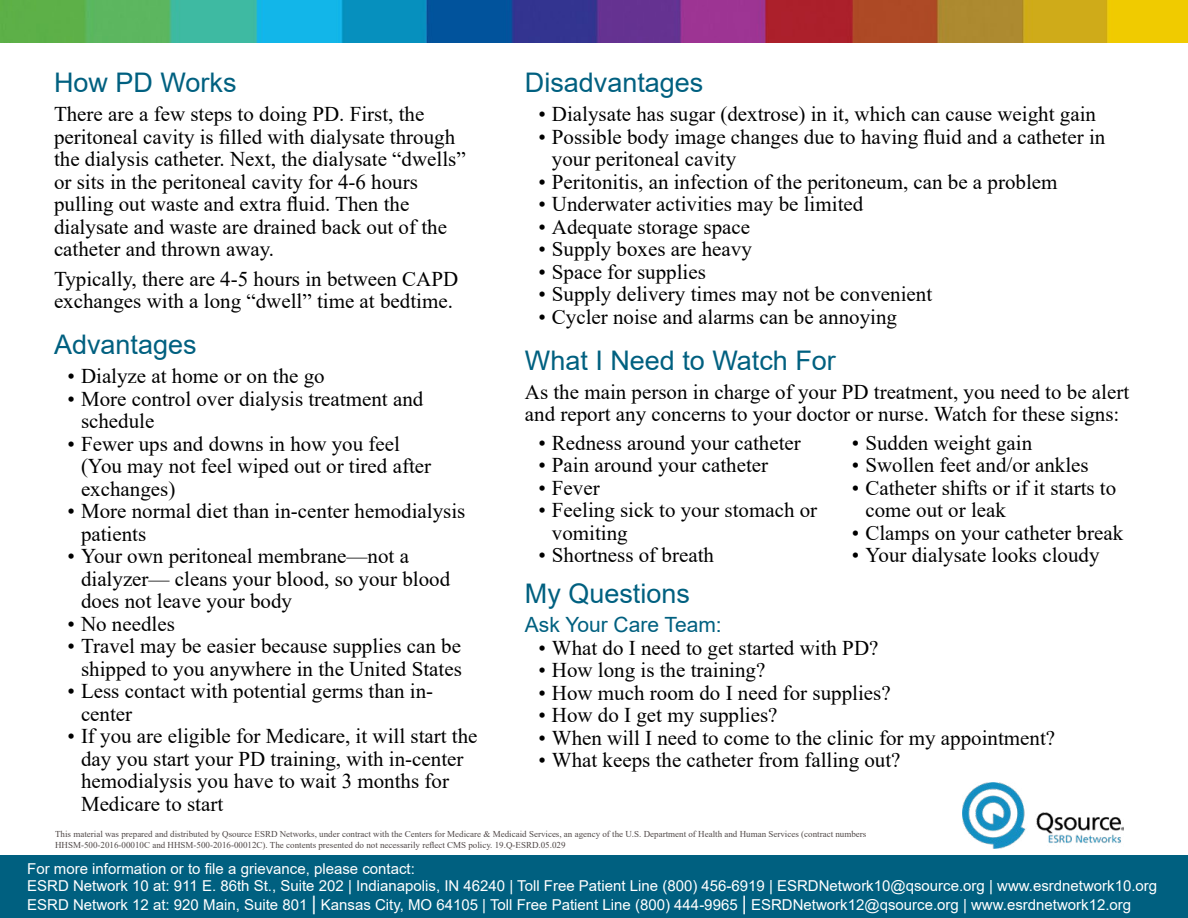
<style>
.page{position:relative;width:1188px;height:918px;background:#fff}
.page>*{position:absolute;margin:0;border:0;box-sizing:border-box;transform-origin:0 0}
.t1{font:27px "Arial";color:#006080}
.t2{font:21px/22.5px "Times New Roman";color:#000}
.t3{font:21px "Arial";color:#006080}
.t4{font:15px "Arial";color:#fff}
.t5{font:9px/10.5px "Times New Roman";color:#504847}
.s1{font-size:19.5px}
</style>
<div class="page">
<img style="left:0;top:0;width:1188px;height:42px">
<img style="left:962px;top:782px;width:161px;height:66px">
<div style="left:0;top:856px;width:1188px;height:62px;background:#006080"></div>
<p class="t1" style="left:54px;top:64px;width:184px">How PD Works</p>
<p class="t2" style="left:54px;top:102px;width:413px">There are a few steps to doing PD. First, the peritoneal cavity is filled with dialysate through the dialysis catheter. Next, the dialysate “dwells” or sits in the peritoneal cavity for 4-6 hours pulling out waste and extra fluid. Then the dialysate and waste are drained back out of the catheter and thrown away.</p>
<p class="t2" style="left:54px;top:267px;width:406px">Typically, there are 4-5 hours in between CAPD exchanges with a long “dwell” time at bedtime.</p>
<p class="t1" style="left:54px;top:326px;width:144px">Advantages</p>
<p class="t2" style="left:68px;top:364px;width:259px">• Dialyze at home or on the go</p>
<p class="t2" style="left:81px;top:387px;width:344px;text-indent:-14px">• More control over dialysis treatment and schedule</p>
<p class="t2" style="left:81px;top:432px;width:352px;text-indent:-14px">• Fewer ups and downs in how you feel (You may not feel wiped out or tired after exchanges)</p>
<p class="t2" style="left:81px;top:499px;width:386px;text-indent:-14px">• More normal diet than in-center hemodialysis patients</p>
<p class="t2" style="left:81px;top:544px;width:371px;text-indent:-14px">• Your own peritoneal membrane—not a dialyzer— cleans your blood, so your blood does not leave your body</p>
<p class="t2" style="left:68px;top:612px;width:109px">• No needles</p>
<p class="t2" style="left:68px;top:634px;width:396px;text-align:right">• Travel may be easier because supplies can be shipped to you anywhere in the United States</p>
<p class="t2" style="left:81px;top:679px;width:354px;text-indent:-14px">• Less contact with potential germs than in&shy;center</p>
<p class="t2" style="left:81px;top:724px;width:398px;text-indent:-14px">• If you are eligible for Medicare, it will start the day you start your PD training, with in-center hemodialysis you have to wait 3 months for Medicare to start</p>
<p class="t1" style="left:525px;top:64px;width:180px">Disadvantages</p>
<p class="t2" style="left:538px;top:102px;width:559px">• Dialysate has sugar (dextrose) in it, which can cause weight gain</p>
<p class="t2" style="left:552px;top:125px;width:555px;text-indent:-14px">• Possible body image changes due to having fluid and a catheter in your peritoneal cavity</p>
<p class="t2" style="left:538px;top:170px;width:521px">• Peritonitis, an infection of the peritoneum, can be a problem</p>
<p class="t2" style="left:538px;top:192px;width:326px">• Underwater activities may be limited</p>
<p class="t2" style="left:538px;top:215px;width:213px">• Adequate storage space</p>
<p class="t2" style="left:538px;top:237px;width:215px">• Supply boxes are heavy</p>
<p class="t2" style="left:538px;top:260px;width:169px">• Space for supplies</p>
<p class="t2" style="left:538px;top:282px;width:395px">• Supply delivery times may not be convenient</p>
<p class="t2" style="left:538px;top:305px;width:360px">• Cycler noise and alarms can be annoying</p>
<p class="t1" style="left:525px;top:342px;width:313px">What I Need to Watch For</p>
<p class="t2" style="left:525px;top:380px;width:606px">As the main person in charge of your PD treatment, you need to be alert and report any concerns to your doctor or nurse. Watch for these signs:</p>
<p class="t2" style="left:538px;top:431px;width:264px">• Redness around your catheter</p>
<p class="t2" style="left:538px;top:453px;width:231px">• Pain around your catheter</p>
<p class="t2" style="left:538px;top:476px;width:63px">• Fever</p>
<p class="t2" style="left:552px;top:498px;width:267px;text-indent:-14px">• Feeling sick to your stomach or vomiting</p>
<p class="t2" style="left:538px;top:543px;width:177px">• Shortness of breath</p>
<p class="t2" style="left:852px;top:431px;width:182px">• Sudden weight gain</p>
<p class="t2" style="left:852px;top:453px;width:238px">• Swollen feet and/or ankles</p>
<p class="t2" style="left:865px;top:476px;width:252px;text-indent:-14px">• Catheter shifts or if it starts to come out or leak</p>
<p class="t2" style="left:852px;top:521px;width:273px">• Clamps on your catheter break</p>
<p class="t2" style="left:852px;top:543px;width:249px">• Your dialysate looks cloudy</p>
<p class="t1" style="left:525px;top:575px;width:167px">My Questions</p>
<p class="t3" style="left:525px;top:610px;width:198px">Ask Your Care Team:</p>
<p class="t2" style="left:538px;top:636px;width:342px">• What do I need to get started with PD?</p>
<p class="t2" style="left:538px;top:658px;width:228px">• How long is the training?</p>
<p class="t2" style="left:538px;top:681px;width:354px">• How much room do I need for supplies?</p>
<p class="t2" style="left:538px;top:703px;width:241px">• How do I get my supplies?</p>
<p class="t2" style="left:538px;top:726px;width:518px">• When will I need to come to the clinic for my appointment?</p>
<p class="t2" style="left:538px;top:748px;width:364px">• What keeps the catheter from falling out?</p>
<p class="t5" style="left:55px;top:828px;width:813px">This material was prepared and distributed by Qsource ESRD Networks, under contract with the Centers for Medicare &amp; Medicaid Services, an agency of the U.S. Department of Health and Human Services (contract numbers<br>HHSM-500-2016-00010C and HHSM-500-2016-00012C). The contents presented do not necessarily reflect CMS policy. 19.Q-ESRD.05.029</p>
<p class="t4" style="left:27px;top:859px;width:389px">For more information or to file a grievance, please contact:</p>
<p class="t4" style="left:27px;top:875px;width:1132px">ESRD Network 10 at: 911 E. 86th St., Suite 202 | Indianapolis, IN 46240 | Toll Free Patient Line (800) 456-6919 | ESRDNetwork10@qsource.org | www.esrdnetwork10.org</p>
<p class="t4" style="left:27px;top:895px;width:1105px">ESRD Network 12 at: 920 Main, Suite 801 <span class="s1">|</span> Kansas City, MO 64105 | Toll Free Patient Line (800) 444-9965 <span class="s1">|</span> ESRDNetwork12@qsource.org | www.esrdnetwork12.org</p>
</div>
